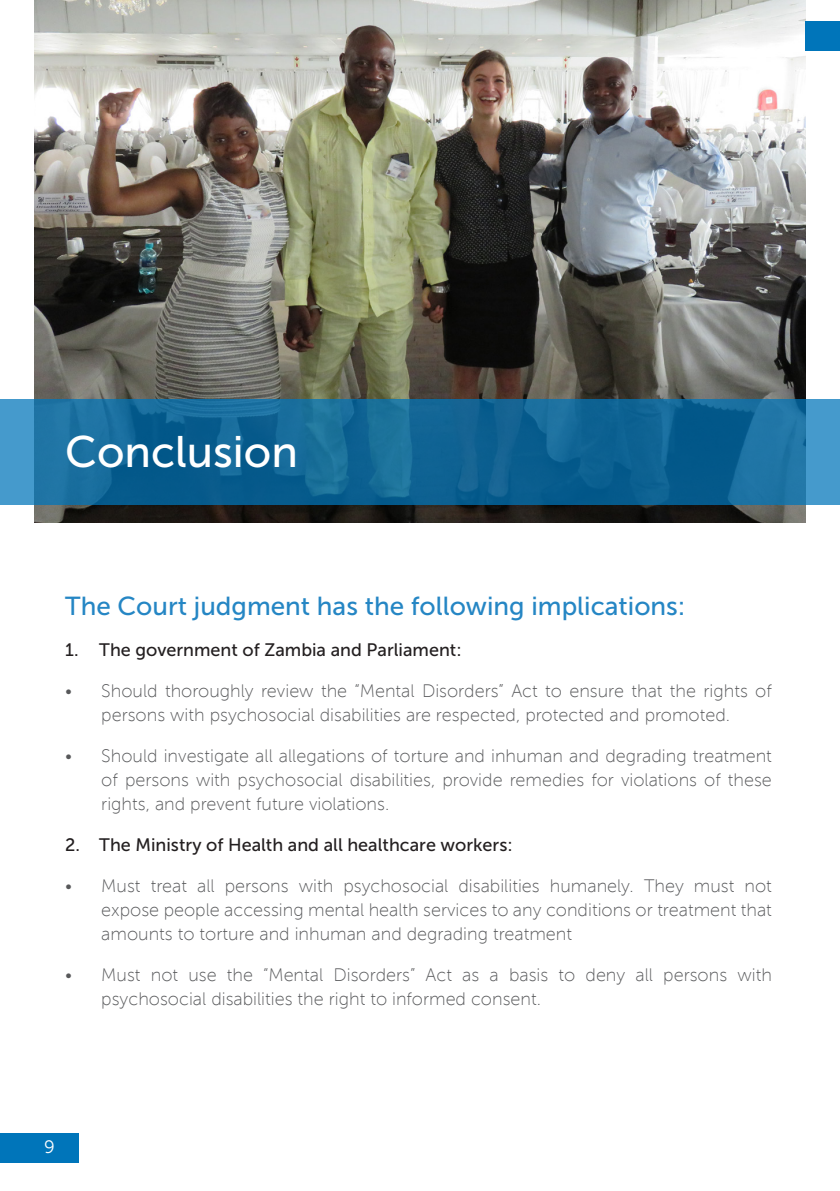
<style>
.page{position:relative;width:840px;height:1191px;background:#fff}
.page>*{position:absolute;margin:0;border:0;box-sizing:border-box;transform-origin:0 0}
.FOOTNOTES{font:44px "Museo Sans 500";color:#fff}
.t1{font:26px "Museo Sans 500";color:#2586c4}
.t2{font:18px/24px "Museo Sans 100";color:#57585a;text-align:justify}
.t3{font:18px "Museo Sans 500";color:#231f20}
.FOOTNOTES-2{font:18px "Museo Sans 300";color:#fff}
</style>
<div class="page">
<img style="left:34px;top:0;width:771px;height:523px">
<svg style="left:0;top:399px;width:839px;height:106px;background:#156999"></svg>
<div style="left:0;top:1132px;width:78px;height:30px;background:#0075ba"></div>
<div style="left:805px;top:21px;width:34px;height:30px;background:#0075ba"></div>
<p class="FOOTNOTES" style="left:65px;top:427px;width:234px">Conclusion</p>
<p class="t1" style="left:65px;top:592px;width:621px">The Court judgment has the following implications:</p>
<p class="t3" style="left:65px;top:640px;width:397px">1. The government of Zambia and Parliament:</p>
<p class="t2" style="left:65px;top:679px;width:707px;text-align:center">• Should thoroughly review the “Mental Disorders” Act to ensure that the rights of persons with psychosocial disabilities are respected, protected and promoted.</p>
<p class="t2" style="left:101px;top:744px;width:671px;text-indent:-36px">• Should investigate all allegations of torture and inhuman and degrading treatment of persons with psychosocial disabilities, provide remedies for violations of these rights, and prevent future violations.</p>
<p class="t3" style="left:65px;top:835px;width:448px">2. The Ministry of Health and all healthcare workers:</p>
<p class="t2" style="left:101px;top:874px;width:671px;text-indent:-36px">• Must treat all persons with psychosocial disabilities humanely. They must not expose people accessing mental health services to any conditions or treatment that amounts to torture and inhuman and degrading treatment</p>
<p class="t2" style="left:101px;top:963px;width:671px;text-indent:-36px">• Must not use the “Mental Disorders” Act as a basis to deny all persons with psychosocial disabilities the right to informed consent.</p>
<p class="FOOTNOTES-2" style="left:44px;top:1137px;width:12px">9</p>
</div>
